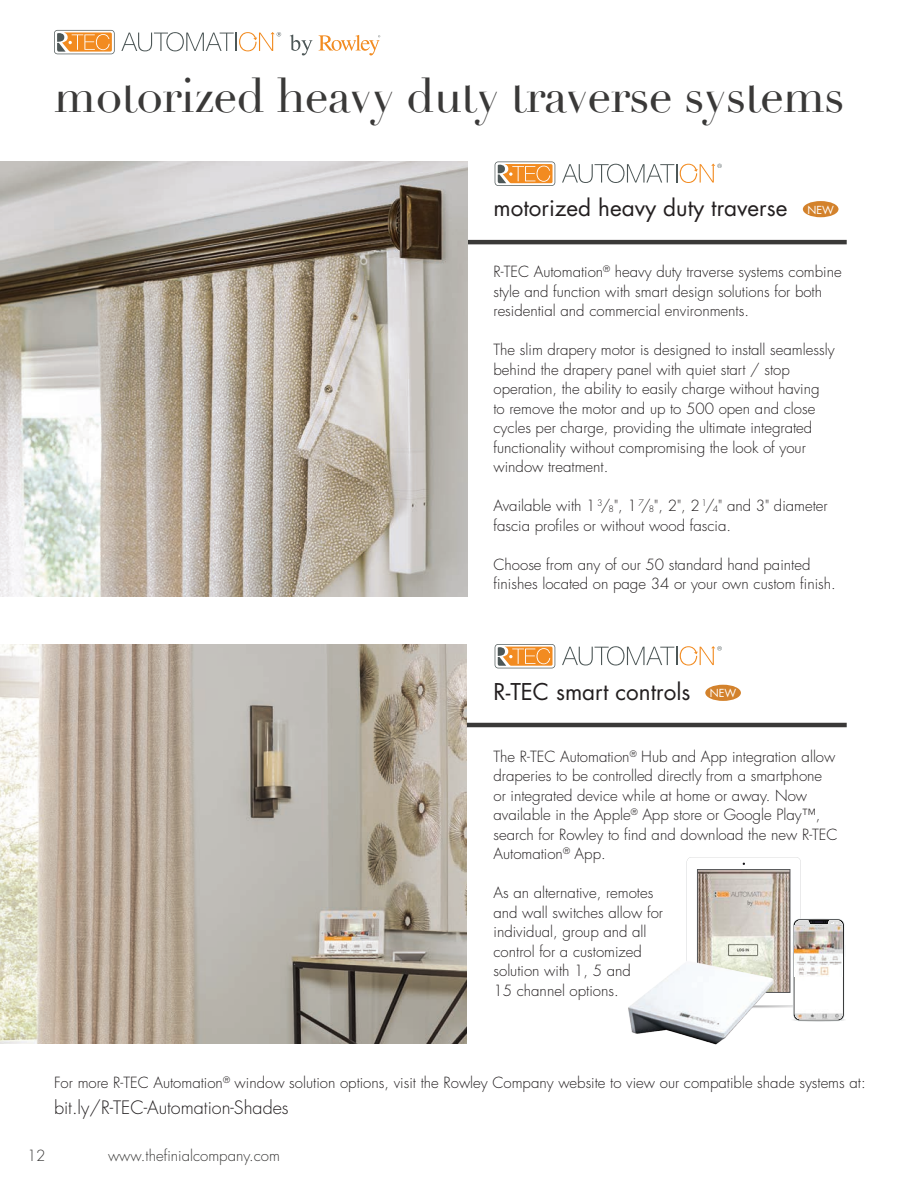
<style>
.page{position:relative;width:918px;height:1188px;background:#fff}
.page>*{position:absolute;margin:0;border:0;box-sizing:border-box;transform-origin:0 0}
.Product_Title_-_Futu{font:48px "Didot";letter-spacing:-.02em;color:#3a3938}
.Opening_Description{font:22.5px "Futura Std";color:#231f20}
.Opening_Description-2{font:300 18px "Futura Std";color:#231f20}
.Opening_Description-3{font:300 15px/19.5px "Futura Std";color:#231f20}
.t1{font:300 15px "Futura Std";color:#3a3938}
.t2{font:10.8px "Futura Std";color:#fff}
.s1{font-size:8.7px}
</style>
<div class="page">
<hr style="left:122px;top:723px;width:725px;height:4px;background:#3a3938">
<div style="left:705px;top:685px;width:36px;height:16px;background:#d3822c;border-radius:50%"></div>
<img style="left:628px;top:999px;width:112px;height:46px">
<svg style="left:791px;top:1018px;width:55px;height:4px"></svg>
<svg style="left:639px;top:857px;width:206px;height:164px"></svg>
<hr style="left:122px;top:240px;width:725px;height:4px;background:#3a3938">
<div style="left:803px;top:201px;width:35px;height:16px;background:#d3822c;border-radius:50%"></div>
<svg style="left:319px;top:35px;width:61px;height:20px"></svg>
<svg style="left:290px;top:35px;width:23px;height:20px"></svg>
<svg style="left:54px;top:30px;width:61px;height:24px"></svg>
<svg style="left:121px;top:32px;width:160px;height:19px"></svg>
<svg style="left:495px;top:162px;width:60px;height:24px"></svg>
<svg style="left:562px;top:164px;width:160px;height:19px"></svg>
<svg style="left:495px;top:644px;width:60px;height:24px"></svg>
<svg style="left:562px;top:646px;width:160px;height:20px"></svg>
<img style="left:0;top:162px;width:467px;height:434px">
<img style="left:0;top:644px;width:467px;height:399px">
<p class="Product_Title_-_Futu" style="left:54px;top:66px;width:792px">motorized heavy duty traverse systems</p>
<p class="Opening_Description" style="left:494px;top:193px;width:296px">motorized heavy duty traverse</p>
<p class="t2" style="left:807px;top:203px;width:28px">NEW</p>
<p class="Opening_Description-3" style="left:494px;top:262px;width:350px">R-TEC Automation<sup>®</sup> heavy duty traverse systems combine style and function with smart design solutions for both residential and commercial environments.</p>
<p class="Opening_Description-3" style="left:494px;top:340px;width:343px">The slim drapery motor is designed to install seamlessly behind the drapery panel with quiet start / stop operation, the ability to easily charge without having to remove the motor and up to 500 open and close cycles per charge, providing the ultimate integrated functionality without compromising the look of your window treatment.</p>
<p class="Opening_Description-3" style="left:494px;top:496px;width:336px">Available with 1 <sup>3</sup>/<span class="s1">8</span>", 1 <sup>7</sup>/<span class="s1">8</span>", 2", 2 <sup>1</sup>/<span class="s1">4</span>" and 3" diameter fascia profiles or without wood fascia.</p>
<p class="Opening_Description-3" style="left:494px;top:555px;width:344px">Choose from any of our 50 standard hand painted finishes located on page 34 or your own custom finish.</p>
<p class="Opening_Description" style="left:494px;top:677px;width:198px">R-TEC smart controls</p>
<p class="t2" style="left:710px;top:686px;width:28px">NEW</p>
<p class="Opening_Description-3" style="left:494px;top:747px;width:346px">The R-TEC Automation<sup>®</sup> Hub and App integration allow draperies to be controlled directly from a smartphone or integrated device while at home or away. Now available in the Apple<sup>®</sup> App store or Google Play™, search for Rowley to find and download the new R-TEC Automation<sup>®</sup> App.</p>
<p class="Opening_Description-3" style="left:494px;top:883px;width:171px">As an alternative, remotes and wall switches allow for individual, group and all control for a customized solution with 1, 5 and<br>15 channel options.</p>
<p class="Opening_Description-3" style="left:54px;top:1074px;width:813px">For more R-TEC Automation<sup>®</sup> window solution options, visit the Rowley Company website to view our compatible shade systems at:</p>
<p class="Opening_Description-2" style="left:54px;top:1096px;width:236px">bit.ly/R-TEC-Automation-Shades</p>
<p class="t1" style="left:27px;top:1147px;width:20px">12</p>
<p class="t1" style="left:108px;top:1147px;width:174px">www.thefinialcompany.com</p>
</div>
